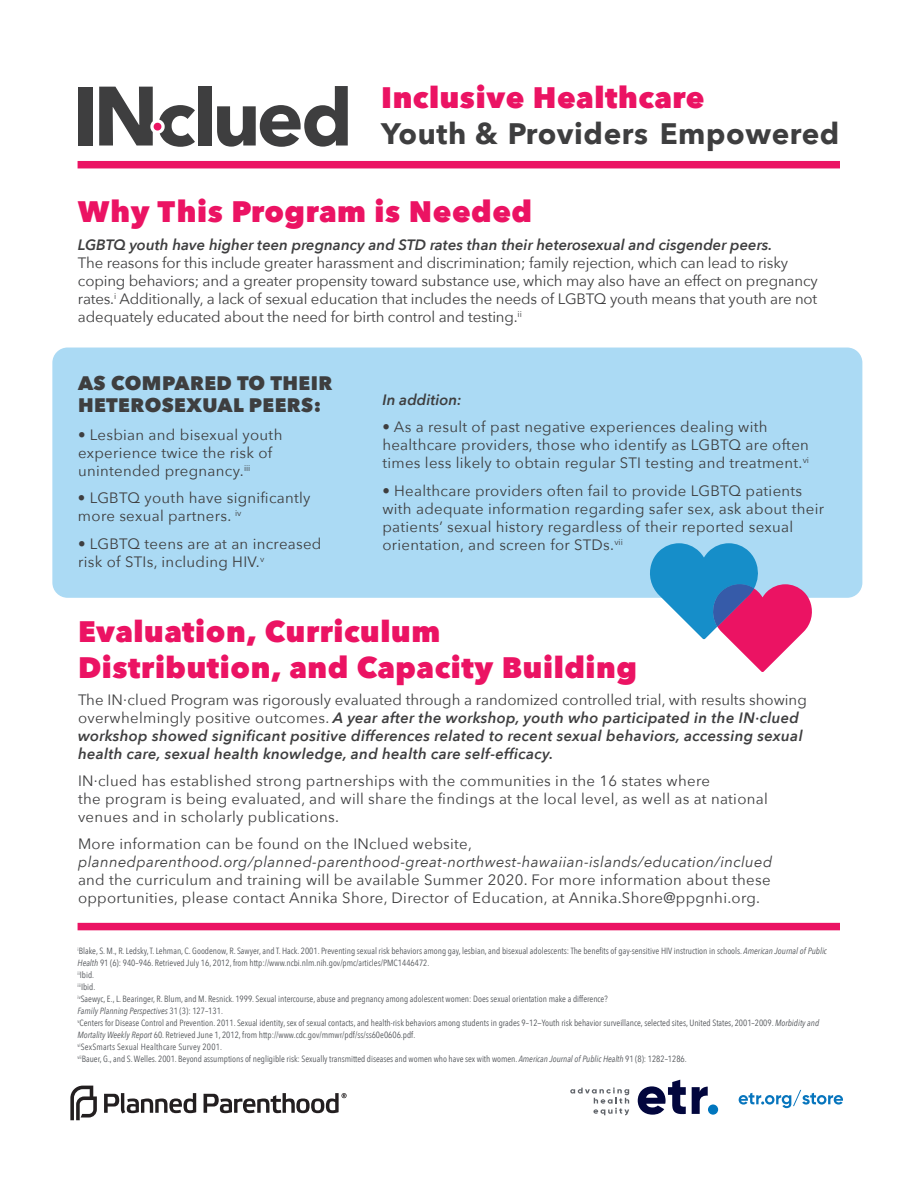
<style>
.page{position:relative;width:918px;height:1188px;background:#fff}
.page>*{position:absolute;margin:0;border:0;box-sizing:border-box;transform-origin:0 0}
.t1{font:800 29.55px/35.4px "Avenir Next";letter-spacing:.02em;color:#eb1363}
.t2{font:700 29.55px "Avenir Next";letter-spacing:.02em;color:#3e3e3f}
.t3{font:800 19.5px/22.2px "Avenir Next";letter-spacing:.02em;color:#3e3e3f}
.t4{font:15px/18px "Avenir Next";letter-spacing:.02em;color:#3e3e3f}
.t5{font:15px/18px "Avenir Next";letter-spacing:-.01em;color:#3e3e3f}
.t6{font:italic 600 15px/18px "Avenir Next";letter-spacing:.02em;color:#3e3e3f}
.t7{font:italic 600 15px "Avenir Next";color:#3e3e3f}
.t8{font:italic 15px "Avenir Next";letter-spacing:.02em;color:#3e3e3f}
.t9{font:9px/12px "Avenir Next Condensed";color:#53565a}
.s1{font-weight:400;font-style:normal}
.s2{font-style:italic}
</style>
<div class="page">
<div style="left:52px;top:348px;width:810px;height:250px;background:#abdaf4;border-radius:15px"></div>
<div style="left:78px;top:87px;width:14px;height:59px;background:#3e3e3f"></div>
<div style="left:199px;top:86px;width:13px;height:60px;background:#3e3e3f"></div>
<svg style="left:217px;top:96px;width:131px;height:51px"></svg>
<svg style="left:99px;top:96px;width:96px;height:51px"></svg>
<svg style="left:78px;top:1086px;width:16px;height:9px"></svg>
<svg style="left:104px;top:1093px;width:92px;height:2px"></svg>
<svg style="left:204px;top:1093px;width:143px;height:2px"></svg>
<div style="left:78px;top:161px;width:762px;height:7px;background:#eb1363"></div>
<div style="left:78px;top:923px;width:762px;height:7px;background:#eb1363"></div>
<svg style="left:648px;top:543px;width:166px;height:129px"></svg>
<svg style="left:638px;top:1080px;width:48px;height:15px"></svg>
<svg style="left:692px;top:1087px;width:16px;height:8px"></svg>
<svg style="left:570px;top:1087px;width:59px;height:8px"></svg>
<svg style="left:750px;top:1090px;width:64px;height:5px"></svg>
<div style="left:0;top:2px;width:918px;height:94px;background:#fff"></div>
<h1 class="t1" style="left:381px;top:80px;width:325px">Inclusive Healthcare</h1>
<h1 class="t2" style="left:381px;top:108px;width:460px">Youth &amp; Providers Empowered</h1>
<h1 class="t1" style="left:78px;top:194px;width:456px">Why This Program is Needed</h1>
<h3 class="t7" style="left:78px;top:232px;width:696px">LGBTQ youth have higher teen pregnancy and STD rates than their heterosexual and cisgender peers.</h3>
<p class="t5" style="left:78px;top:253px;width:741px">The reasons for this include greater harassment and discrimination; family rejection, which can lead to risky coping behaviors; and a greater propensity toward substance use, which may also have an effect on pregnancy rates.<sup>i</sup> Additionally, a lack of sexual education that includes the needs of LGBTQ youth means that youth are not adequately educated about the need for birth control and testing.<sup>ii</sup></p>
<h2 class="t3" style="left:78px;top:372px;width:256px">AS COMPARED TO THEIR<br>HETEROSEXUAL PEERS:</h2>
<h3 class="t4" style="left:78px;top:425px;width:206px">• Lesbian and bisexual youth experience twice the risk of unintended pregnancy.<sup>iii</sup></h3>
<h3 class="t4" style="left:78px;top:488px;width:234px">• LGBTQ youth have significantly more sexual partners. <sup>iv</sup></h3>
<h3 class="t4" style="left:78px;top:534px;width:245px">• LGBTQ teens are at an increased risk of STIs, including HIV.<sup>v</sup></h3>
<h3 class="t7" style="left:382px;top:387px;width:81px">In addition:</h3>
<h3 class="t4" style="left:382px;top:418px;width:428px">• As a result of past negative experiences dealing with healthcare providers, those who identify as LGBTQ are often times less likely to obtain regular STI testing and treatment.<sup>vi</sup></h3>
<h3 class="t4" style="left:382px;top:481px;width:443px">• Healthcare providers often fail to provide LGBTQ patients with adequate information regarding safer sex, ask about their patients’ sexual history regardless of their reported sexual orientation, and screen for STDs.<sup>vii</sup></h3>
<h1 class="t1" style="left:78px;top:614px;width:561px">Evaluation, Curriculum<br>Distribution, and Capacity Building</h1>
<p class="t6" style="left:78px;top:691px;width:730px"><span class="s1">The IN·clued Program was rigorously evaluated through a randomized controlled trial, with results showing overwhelmingly positive outcomes.</span> A year after the workshop, youth who participated in the IN·clued workshop showed significant positive differences related to recent sexual behaviors, accessing sexual health care, sexual health knowledge, and health care self-efficacy.</p>
<h3 class="t4" style="left:78px;top:772px;width:691px">IN·clued has established strong partnerships with the communities in the 16 states where<br>the program is being evaluated, and will share the findings at the local level, as well as at national venues and in scholarly publications.</h3>
<h3 class="t4" style="left:78px;top:835px;width:396px">More information can be found on the INclued website,</h3>
<h3 class="t8" style="left:78px;top:850px;width:696px">plannedparenthood.org/planned-parenthood-great-northwest-hawaiian-islands/education/inclued</h3>
<h3 class="t4" style="left:78px;top:871px;width:694px">and the curriculum and training will be available Summer 2020. For more information about these opportunities, please contact Annika Shore, Director of Education, at Annika.Shore@ppgnhi.org.</h3>
<p class="t9" style="left:78px;top:945px;width:751px"><sup>i</sup>Blake, S. M., R. Ledsky, T. Lehman, C. Goodenow, R. Sawyer, and T. Hack. 2001. Preventing sexual risk behaviors among gay, lesbian, and bisexual adolescents: The benefits of gay-sensitive HIV instruction in schools. <span class="s2">American Journal of Public Health</span> 91 (6): 940–946. Retrieved July 16, 2012, from http://www.ncbi.nlm.nih.gov/pmc/articles/PMC1446472.<br><sup>ii</sup>Ibid.<br><sup>iii</sup>Ibid.<br><sup>iv</sup>Saewyc, E., L. Bearinger, R. Blum, and M. Resnick. 1999. Sexual intercourse, abuse and pregnancy among adolescent women: Does sexual orientation make a difference?<br><span class="s2">Family Planning Perspectives</span> 31 (3): 127–131.<br><sup>v</sup>Centers for Disease Control and Prevention. 2011. Sexual identity, sex of sexual contacts, and health-risk behaviors among students in grades 9–12—Youth risk behavior surveillance, selected sites, United States, 2001–2009. <span class="s2">Morbidity and Mortality Weekly Report</span> 60. Retrieved June 1, 2012, from http://www.cdc.gov/mmwr/pdf/ss/ss60e0606.pdf.<br><sup>vi</sup>SexSmarts Sexual Healthcare Survey 2001.<br><sup>vii</sup>Bauer, G., and S. Welles. 2001. Beyond assumptions of negligible risk: Sexually transmitted diseases and women who have sex with women. <span class="s2">American Journal of Public Health</span> 91 (8): 1282–1286.</p>
</div>
